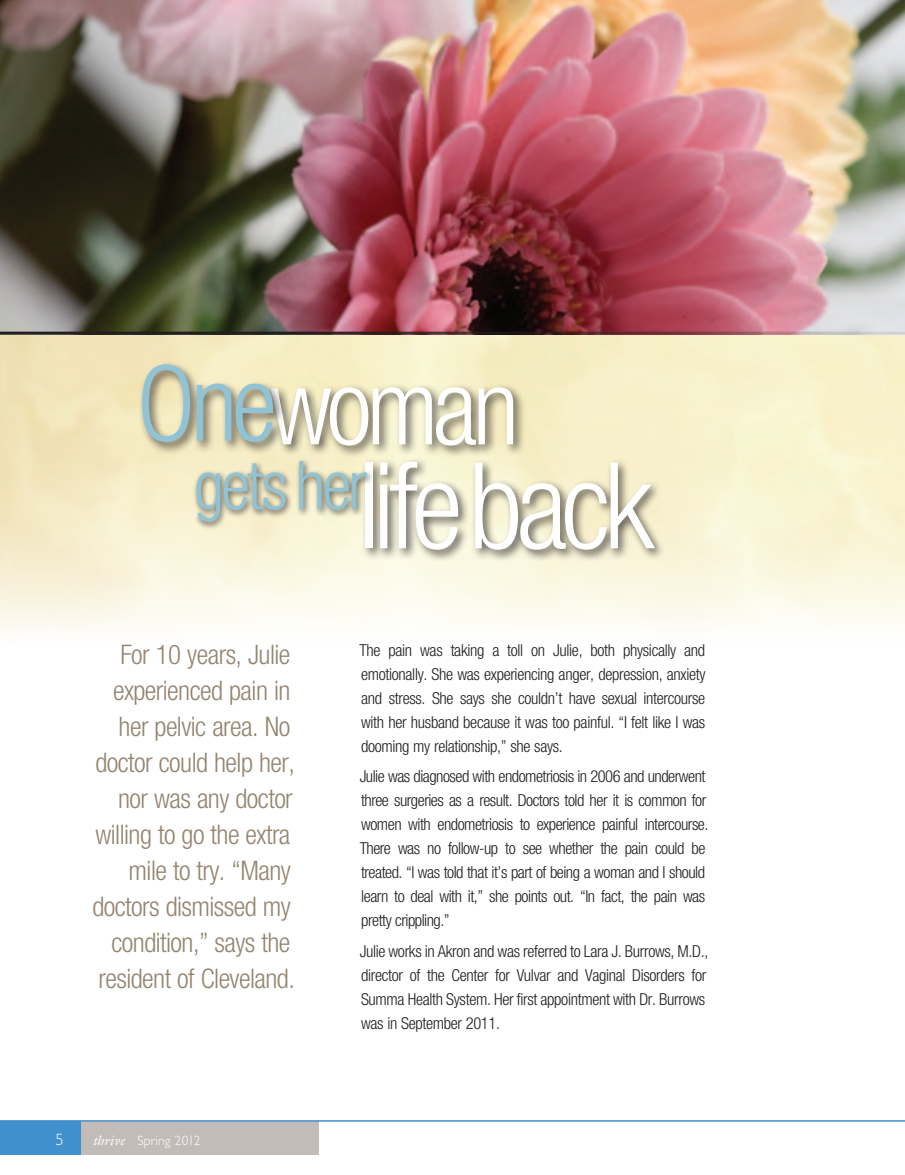
<style>
.page{position:relative;width:905px;height:1175px;background:#fff}
.page>*{position:absolute;margin:0;border:0;box-sizing:border-box;transform-origin:0 0}
.t1{font:300 condensed 120px "Helvetica Neue";letter-spacing:-.05em;color:#fff}
.t2{font:300 condensed 105px "Helvetica Neue";letter-spacing:-.05em;color:#fff}
.t3{font:300 condensed 105px "Helvetica Neue";color:#90c3d5}
.t4{font:300 condensed 67.5px "Helvetica Neue";letter-spacing:-.045em;color:#90c3d5}
.t5{font:300 condensed 27px/36px "Helvetica Neue";letter-spacing:-.02em;color:#948470;text-align:right}
.t6{font:300 condensed 16.5px/24px "Helvetica Neue";letter-spacing:-.03em;color:#231f20}
.t7{font:300 16.5px "Gill Sans";color:#fff}
.t8{font:300 13.5px "Gill Sans";letter-spacing:-.03em;color:#fff}
.s1{font-family:"Galliard";font-weight:400;font-style:italic}
</style>
<div class="page">
<img style="left:0;top:0;width:904px;height:332px">
<div style="left:0;top:1120px;width:306px;height:34px;background:#3f90cd"></div>
<div style="left:81px;top:1120px;width:238px;height:34px;background:#c2bbb8"></div>
<hr style="left:0;top:1120px;width:904px;height:1px;background:#3f90cd">
<div style="left:266px;top:382px;width:258px;height:75px;background:#231f20;opacity:.75"></div>
<div style="left:360px;top:456px;width:305px;height:105px;background:#231f20;opacity:.75"></div>
<hr style="left:0;top:332px;width:904px;height:3px;background:#231f20">
<div style="left:192px;top:456px;width:182px;height:73px;background:#231f20;opacity:.75"></div>
<div style="left:137px;top:359px;width:148px;height:95px;background:#231f20;opacity:.75"></div>
<h2 class="t3" style="left:137px;top:343px;width:141px">One</h2>
<h2 class="t2" style="left:270px;top:347px;width:251px">woman</h2>
<h1 class="t1" style="left:358px;top:437px;width:297px">life back</h1>
<h3 class="t4" style="left:194px;top:446px;width:174px">gets her</h3>
<h3 class="t5" style="left:92px;top:636px;width:204px">For 10 years, Julie experienced pain in her pelvic area. No doctor could help her, nor was any doctor willing to go the extra mile to try. “Many doctors dismissed my condition,” says the resident of Cleveland.</h3>
<p class="t7" style="left:56px;top:1130px;width:10px">5</p>
<p class="t8" style="left:93px;top:1133px;width:109px"><span class="s1">thrive</span> Spring 2012</p>
<p class="t6" style="left:359px;top:637px;width:347px;text-align:justify">The pain was taking a toll on Julie, both physically and emotionally. She was experiencing anger, depression, anxiety and stress. She says she couldn’t have sexual intercourse with her husband because it was too painful. “I felt like I was dooming my relationship,” she says.</p>
<p class="t6" style="left:359px;top:764px;width:350px">Julie was diagnosed with endometriosis in 2006 and underwent three surgeries as a result. Doctors told her it is common for women with endometriosis to experience painful intercourse.<br>There was no follow-up to see whether the pain could be treated. “I was told that it’s part of being a woman and I should learn to deal with it,” she points out. “In fact, the pain was pretty crippling.”</p>
<p class="t6" style="left:359px;top:939px;width:350px">Julie works in Akron and was referred to Lara J. Burrows, M.D., director of the Center for Vulvar and Vaginal Disorders for Summa Health System. Her first appointment with Dr. Burrows was in September 2011.</p>
</div>
